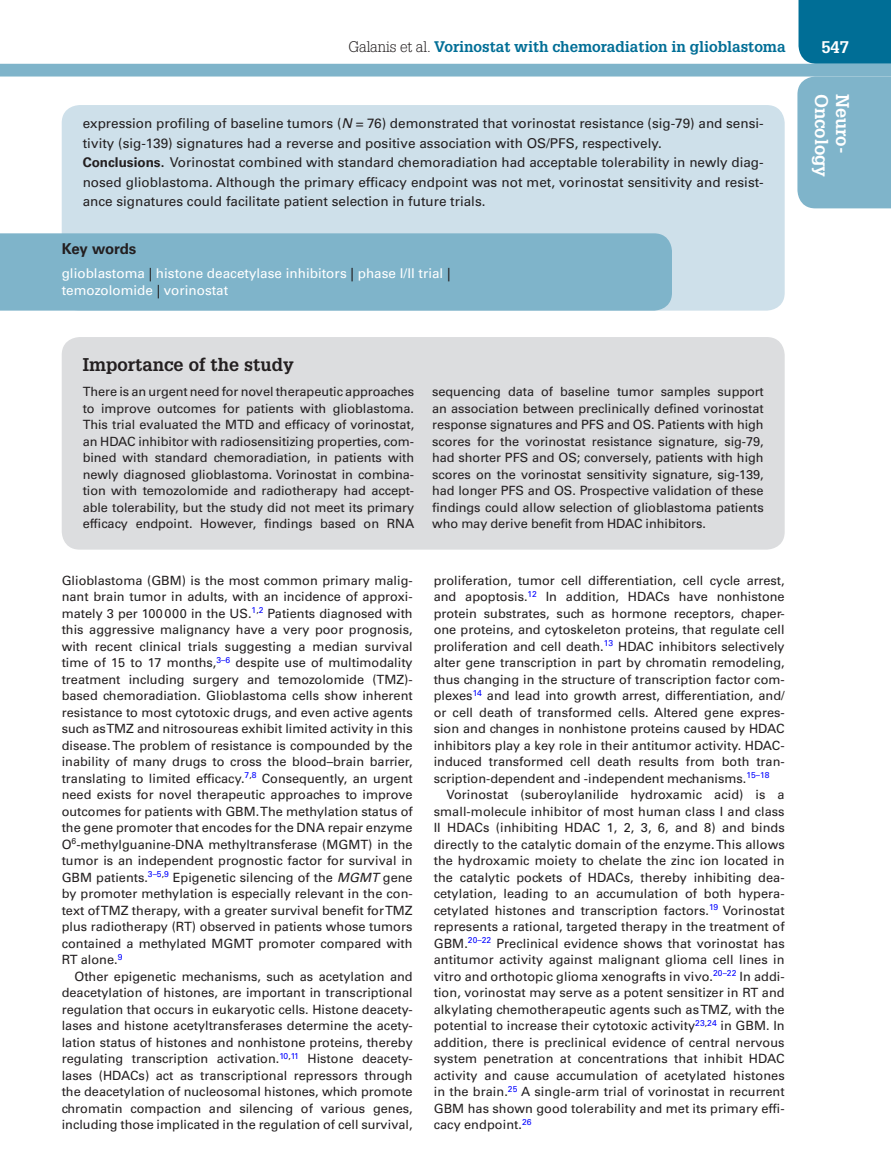
<style>
.page{position:relative;width:891px;height:1175px;background:#fff}
.page>*{position:absolute;margin:0;border:0;box-sizing:border-box;transform-origin:0 0}
.t1{font:700 18px "Glypha LT Std";color:#231f20}
.t2{font:700 18px "Glypha LT Std";color:#fff}
.t3{font:700 16.5px "Glypha LT Std";color:#fff}
.t4{font:700 15px "Glypha LT Std";color:#006e96}
.t5{font:700 15px "Univers LT Std";letter-spacing:-.015em;color:#231f20}
.t6{font:13.5px/19.5px "Univers LT Std";color:#231f20}
.t7{font:13.5px/16.5px "Univers LT Std";color:#fff}
.t8{font:12.75px/16.5px "Univers LT Std";color:#231f20;text-align:justify}
.s1{font-weight:300;color:#231f20}
.s2{font-style:italic}
.s3{font-weight:700}
.s4{color:#231f20}
</style>
<div class="page">
<div style="left:799px;top:0;width:92px;height:64px;background:#006e96"></div>
<div style="left:0;top:64px;width:891px;height:12px;background:#7fb4ca"></div>
<div style="left:797px;top:76px;width:94px;height:132px;background:#7fb4ca"></div>
<div style="left:62px;top:105px;width:723px;height:205px;background:#cee0ea;border-radius:18px"></div>
<div style="left:0;top:233px;width:672px;height:77px;background:#7fb4ca"></div>
<div style="left:62px;top:337px;width:723px;height:212px;background:#dcdddf;border-radius:18px"></div>
<p class="t4" style="left:348px;top:37px;width:439px"><span class="s1">Galanis et al.</span> Vorinostat with chemoradiation in glioblastoma</p>
<p class="t3" style="left:821px;top:37px;width:29px">547</p>
<h1 class="t2" style="left:833px;top:94px;width:85px;rotate:90deg">Oncology</h1>
<h1 class="t2" style="left:854px;top:94px;width:61px;rotate:90deg">Neuro-</h1>
<p class="t6" style="left:83px;top:114px;width:683px">expression profiling of baseline tumors (<span class="s2">N</span> = 76) demonstrated that vorinostat resistance (sig-79) and sensi&shy;tivity (sig-139) signatures had a reverse and positive association with OS/PFS, respectively.<br><span class="s3">Conclusions.</span> Vorinostat combined with standard chemoradiation had acceptable tolerability in newly diag&shy;nosed glioblastoma. Although the primary efficacy endpoint was not met, vorinostat sensitivity and resist&shy;ance signatures could facilitate patient selection in future trials.</p>
<p class="t5" style="left:62px;top:240px;width:76px">Key words</p>
<p class="t7" style="left:62px;top:265px;width:390px">glioblastoma <span class="s4">|</span> histone deacetylase inhibitors <span class="s4">|</span> phase I/II trial <span class="s4">| </span>temozolomide <span class="s4">|</span> vorinostat</p>
<h1 class="t1" style="left:83px;top:353px;width:212px">Importance of the study</h1>
<p class="t8" style="left:83px;top:384px;width:333px">There is an urgent need for novel therapeutic approaches to improve outcomes for patients with glioblastoma.<br>This trial evaluated the MTD and efficacy of vorinostat, an HDAC inhibitor with radiosensitizing properties, com&shy;bined with standard chemoradiation, in patients with newly diagnosed glioblastoma. Vorinostat in combina&shy;tion with temozolomide and radiotherapy had accept&shy;able tolerability, but the study did not meet its primary efficacy endpoint. However, findings based on RNA</p>
<p class="t8" style="left:432px;top:384px;width:333px">sequencing data of baseline tumor samples support an association between preclinically defined vorinostat response signatures and PFS and OS. Patients with high scores for the vorinostat resistance signature, sig-79, had shorter PFS and OS; conversely, patients with high scores on the vorinostat sensitivity signature, sig-139, had longer PFS and OS. Prospective validation of these findings could allow selection of glioblastoma patients who may derive benefit from HDAC inhibitors.</p>
<p class="t8" style="left:62px;top:572px;width:353px">Glioblastoma (GBM) is the most common primary malig&shy;nant brain tumor in adults, with an incidence of approxi&shy;mately 3 per 100000 in the US.<sup>1</sup><sup>,</sup><sup>2</sup> Patients diagnosed with this aggressive malignancy have a very poor prognosis, with recent clinical trials suggesting a median survival time of 15 to 17 months,<sup>3–6</sup> despite use of multimodality treatment including surgery and temozolomide (TMZ)- based chemoradiation. Glioblastoma cells show inherent resistance to most cytotoxic drugs, and even active agents such as TMZ and nitrosoureas exhibit limited activity in this disease. The problem of resistance is compounded by the inability of many drugs to cross the blood–brain barrier, translating to limited efficacy.<sup>7</sup><sup>,</sup><sup>8</sup> Consequently, an urgent need exists for novel therapeutic approaches to improve outcomes for patients with GBM. The methylation status of the gene promoter that encodes for the DNA repair enzyme O<sup>6</sup>-methylguanine-DNA methyltransferase (MGMT) in the tumor is an independent prognostic factor for survival in GBM patients.<sup>3–5</sup><sup>,</sup><sup>9</sup> Epigenetic silencing of the <span class="s2">MGMT</span> gene by promoter methylation is especially relevant in the con&shy;text of TMZ therapy, with a greater survival benefit for TMZ plus radiotherapy (RT) observed in patients whose tumors contained a methylated MGMT promoter compared with RT alone.<sup>9</sup></p>
<p class="t8" style="left:62px;top:968px;width:353px;text-indent:13px">Other epigenetic mechanisms, such as acetylation and deacetylation of histones, are important in transcriptional regulation that occurs in eukaryotic cells. Histone deacety&shy;lases and histone acetyltransferases determine the acety&shy;lation status of histones and nonhistone proteins, thereby regulating transcription activation.<sup>10</sup><sup>,</sup><sup>11</sup> Histone deacety&shy;lases (HDACs) act as transcriptional repressors through the deacetylation of nucleosomal histones, which promote chromatin compaction and silencing of various genes, including those implicated in the regulation of cell survival,</p>
<p class="t8" style="left:434px;top:572px;width:353px">proliferation, tumor cell differentiation, cell cycle arrest, and apoptosis.<sup>12</sup> In addition, HDACs have nonhistone protein substrates, such as hormone receptors, chaper&shy;one proteins, and cytoskeleton proteins, that regulate cell proliferation and cell death.<sup>13</sup> HDAC inhibitors selectively alter gene transcription in part by chromatin remodeling, thus changing in the structure of transcription factor com&shy;plexes<sup>14</sup> and lead into growth arrest, differentiation, and/ or cell death of transformed cells. Altered gene expres&shy;sion and changes in nonhistone proteins caused by HDAC inhibitors play a key role in their antitumor activity. HDAC&shy;induced transformed cell death results from both tran&shy;scription-dependent and -independent mechanisms.<sup>15–18</sup></p>
<p class="t8" style="left:434px;top:786px;width:353px;text-indent:13px">Vorinostat (suberoylanilide hydroxamic acid) is a small-molecule inhibitor of most human class I and class II HDACs (inhibiting HDAC 1, 2, 3, 6, and 8) and binds directly to the catalytic domain of the enzyme. This allows the hydroxamic moiety to chelate the zinc ion located in the catalytic pockets of HDACs, thereby inhibiting dea&shy;cetylation, leading to an accumulation of both hypera&shy;cetylated histones and transcription factors.<sup>19</sup> Vorinostat represents a rational, targeted therapy in the treatment of GBM.<sup>20–22</sup> Preclinical evidence shows that vorinostat has antitumor activity against malignant glioma cell lines in vitro and orthotopic glioma xenografts in vivo.<sup>20–22</sup> In addi&shy;tion, vorinostat may serve as a potent sensitizer in RT and alkylating chemotherapeutic agents such as TMZ, with the potential to increase their cytotoxic activity<sup>23</sup><sup>,</sup><sup>24</sup> in GBM. In addition, there is preclinical evidence of central nervous system penetration at concentrations that inhibit HDAC activity and cause accumulation of acetylated histones in the brain.<sup>25</sup> A single-arm trial of vorinostat in recurrent GBM has shown good tolerability and met its primary effi&shy;cacy endpoint.<sup>26</sup></p>
</div>
